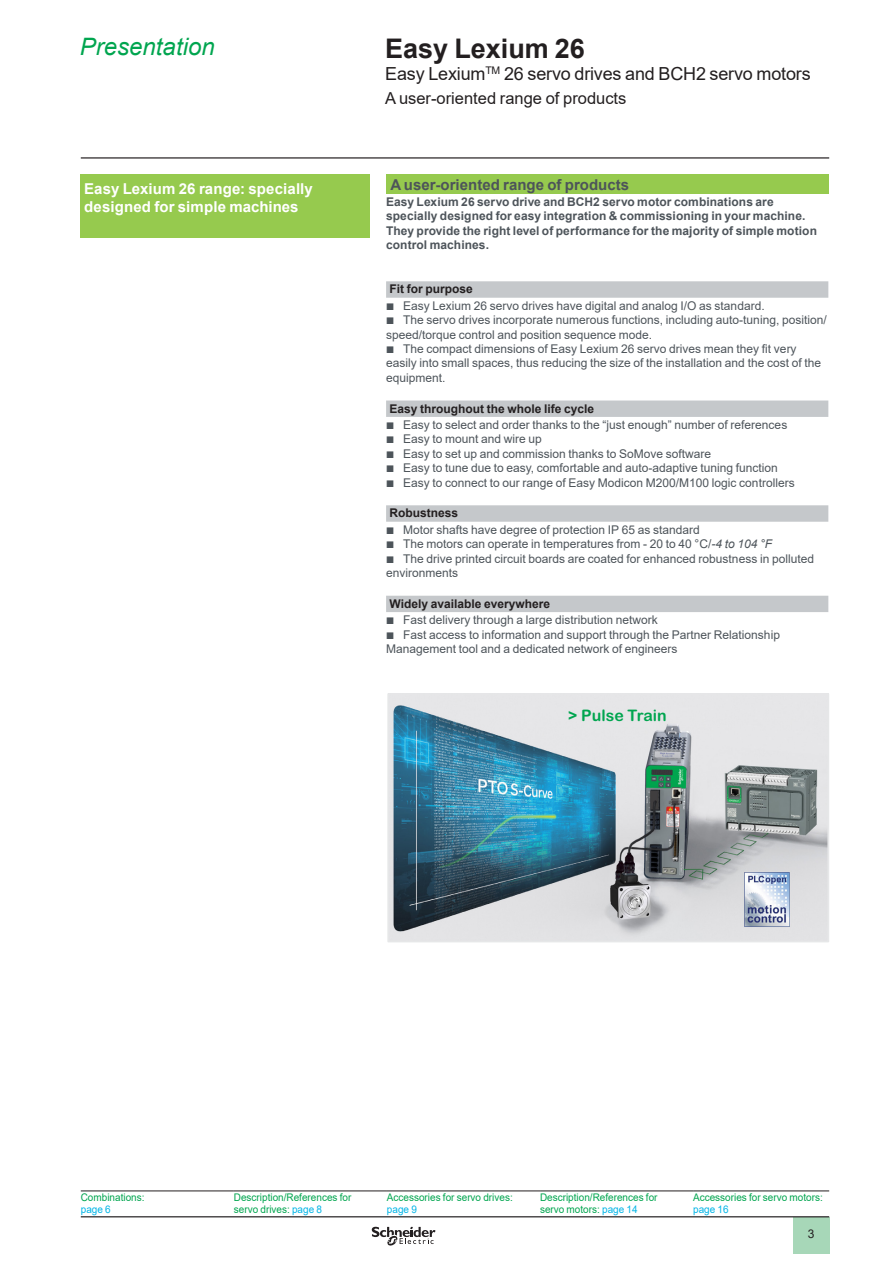
<style>
.page{position:relative;width:893px;height:1263px;background:#fff}
.page>*{position:absolute;margin:0;border:0;box-sizing:border-box;transform-origin:0 0}
._0_TitleLev1{font:700 27px "Arial";color:#231f20}
._0_Topic{font:italic 24px "Arial";color:#00a54f}
._0_TitleLev2{font:18px "Arial";letter-spacing:-.01em;color:#231f20}
._0_TitleLev3{font:16.5px "Arial";color:#231f20}
._1_Section_4__7__Rig{font:700 15.9px "Arial Rounded MT Pro";color:#00a54f}
._1_Section_3__10__pa{font:700 15px/18px "Arial";letter-spacing:.01em;color:#fff}
._1_Section_3__10{font:700 15px "Arial";color:#4d545a}
.t1{font:12px/14.4px "Arial";color:#4d545a}
._1_Section_4__8__dar{font:700 12px/14.4px "Arial";letter-spacing:.005em;color:#4d545a}
._1_Section_4__8{font:700 12px "Arial";color:#231f20}
.t2{font:12px "Arial";color:#231f20}
._0_SeePage{font:10.5px "Arial";color:#00a54f;scale:.95 1}
._0_SeePage-2{font:10.5px "Arial";color:#00b4e6;scale:.95 1}
.s1{font-family:"Graph Schneider"}
.s2{font-style:italic}
.s3{color:#00b4e6}
</style>
<div class="page">
<hr style="left:81px;top:157px;width:748px;height:2px;background:#231f20">
<div style="left:793px;top:1217px;width:36px;height:37px;background:#a7d7b8"></div>
<hr style="left:81px;top:1216px;width:748px;height:1px;background:#231f20">
<svg style="left:372px;top:1226px;width:63px;height:20px"></svg>
<div style="left:80px;top:174px;width:289px;height:64px;background:#96ca4e"></div>
<div style="left:386px;top:174px;width:442px;height:20px;background:#96ca4e"></div>
<svg style="left:386px;top:281px;width:442px;height:331px"></svg>
<img style="left:390px;top:696px;width:436px;height:243px">
<div style="left:387px;top:693px;width:442px;height:249px;border:2px solid #e6e7e8"></div>
<hr style="left:81px;top:1191px;width:153px;height:1px;background:#231f20">
<hr style="left:234px;top:1191px;width:153px;height:1px;background:#231f20">
<hr style="left:387px;top:1191px;width:153px;height:1px;background:#231f20">
<hr style="left:540px;top:1191px;width:153px;height:1px;background:#231f20">
<hr style="left:693px;top:1191px;width:136px;height:1px;background:#231f20">
<p class="_0_Topic" style="left:80px;top:31px;width:136px">Presentation</p>
<p class="_0_TitleLev1" style="left:385px;top:29px;width:201px">Easy Lexium 26</p>
<p class="_0_TitleLev2" style="left:385px;top:61px;width:427px">Easy Lexium<sup>TM</sup> 26 servo drives and BCH2 servo motors</p>
<p class="_0_TitleLev3" style="left:385px;top:87px;width:243px">A user-oriented range of products</p>
<p class="_1_Section_3__10__pa" style="left:84px;top:180px;width:230px">Easy Lexium 26 range: specially designed for simple machines</p>
<p class="_1_Section_3__10" style="left:390px;top:174px;width:240px">A user-oriented range of products</p>
<p class="_1_Section_4__8__dar" style="left:386px;top:195px;width:432px">Easy Lexium 26 servo drive and BCH2 servo motor combinations are specially designed for easy integration &amp; commissioning in your machine.<br>They provide the right level of performance for the majority of simple motion control machines.</p>
<p class="_1_Section_4__8" style="left:389px;top:281px;width:85px">Fit for purpose</p>
<p class="t1" style="left:386px;top:298px;width:380px"><span class="s1">b</span> Easy Lexium 26 servo drives have digital and analog I/O as standard.</p>
<p class="t1" style="left:386px;top:313px;width:442px"><span class="s1">b</span> The servo drives incorporate numerous functions, including auto-tuning, position/ speed/torque control and position sequence mode.</p>
<p class="t1" style="left:386px;top:342px;width:436px"><span class="s1">b</span> The compact dimensions of Easy Lexium 26 servo drives mean they fit very easily into small spaces, thus reducing the size of the installation and the cost of the equipment.</p>
<p class="_1_Section_4__8" style="left:389px;top:400px;width:206px">Easy throughout the whole life cycle</p>
<p class="t1" style="left:386px;top:418px;width:403px"><span class="s1">b</span> Easy to select and order thanks to the “just enough” number of references</p>
<p class="t1" style="left:386px;top:432px;width:157px"><span class="s1">b</span> Easy to mount and wire up</p>
<p class="t1" style="left:386px;top:446px;width:327px"><span class="s1">b</span> Easy to set up and commission thanks to SoMove software</p>
<p class="t1" style="left:386px;top:461px;width:393px"><span class="s1">b</span> Easy to tune due to easy, comfortable and auto-adaptive tuning function</p>
<p class="t1" style="left:386px;top:475px;width:410px"><span class="s1">b</span> Easy to connect to our range of Easy Modicon M200/M100 logic controllers</p>
<p class="_1_Section_4__8" style="left:389px;top:505px;width:70px">Robustness</p>
<p class="t1" style="left:386px;top:522px;width:315px"><span class="s1">b</span> Motor shafts have degree of protection IP 65 as standard</p>
<p class="t1" style="left:386px;top:537px;width:388px"><span class="s1">b</span> The motors can operate in temperatures from - 20 to 40 °C/<span class="s2">-4 to 104 °F</span></p>
<p class="t1" style="left:386px;top:551px;width:429px"><span class="s1">b</span> The drive printed circuit boards are coated for enhanced robustness in polluted environments</p>
<p class="_1_Section_4__8" style="left:389px;top:595px;width:162px">Widely available everywhere</p>
<p class="t1" style="left:386px;top:613px;width:273px"><span class="s1">b</span> Fast delivery through a large distribution network</p>
<p class="t1" style="left:386px;top:627px;width:395px"><span class="s1">b</span> Fast access to information and support through the Partner Relationship<br>Management tool and a dedicated network of engineers</p>
<p class="_1_Section_4__7__Rig" style="left:568px;top:706px;width:100px">&gt; Pulse Train</p>
<p class="_0_SeePage" style="left:81px;top:1190px;width:69px">Combinations:</p>
<p class="_0_SeePage-2" style="left:81px;top:1202px;width:33px">page 6</p>
<p class="_0_SeePage" style="left:234px;top:1190px;width:125px">Description/References for</p>
<p class="_0_SeePage" style="left:234px;top:1202px;width:94px">servo drives: <span class="s3">page 8</span></p>
<p class="_0_SeePage" style="left:387px;top:1190px;width:134px">Accessories for servo drives:</p>
<p class="_0_SeePage-2" style="left:387px;top:1202px;width:33px">page 9</p>
<p class="_0_SeePage" style="left:540px;top:1190px;width:125px">Description/References for</p>
<p class="_0_SeePage" style="left:540px;top:1202px;width:104px">servo motors: <span class="s3">page 14</span></p>
<p class="_0_SeePage" style="left:693px;top:1190px;width:138px">Accessories for servo motors:</p>
<p class="_0_SeePage-2" style="left:693px;top:1202px;width:39px">page 16</p>
<p class="t2" style="left:808px;top:1225px;width:8px">3</p>
</div>
